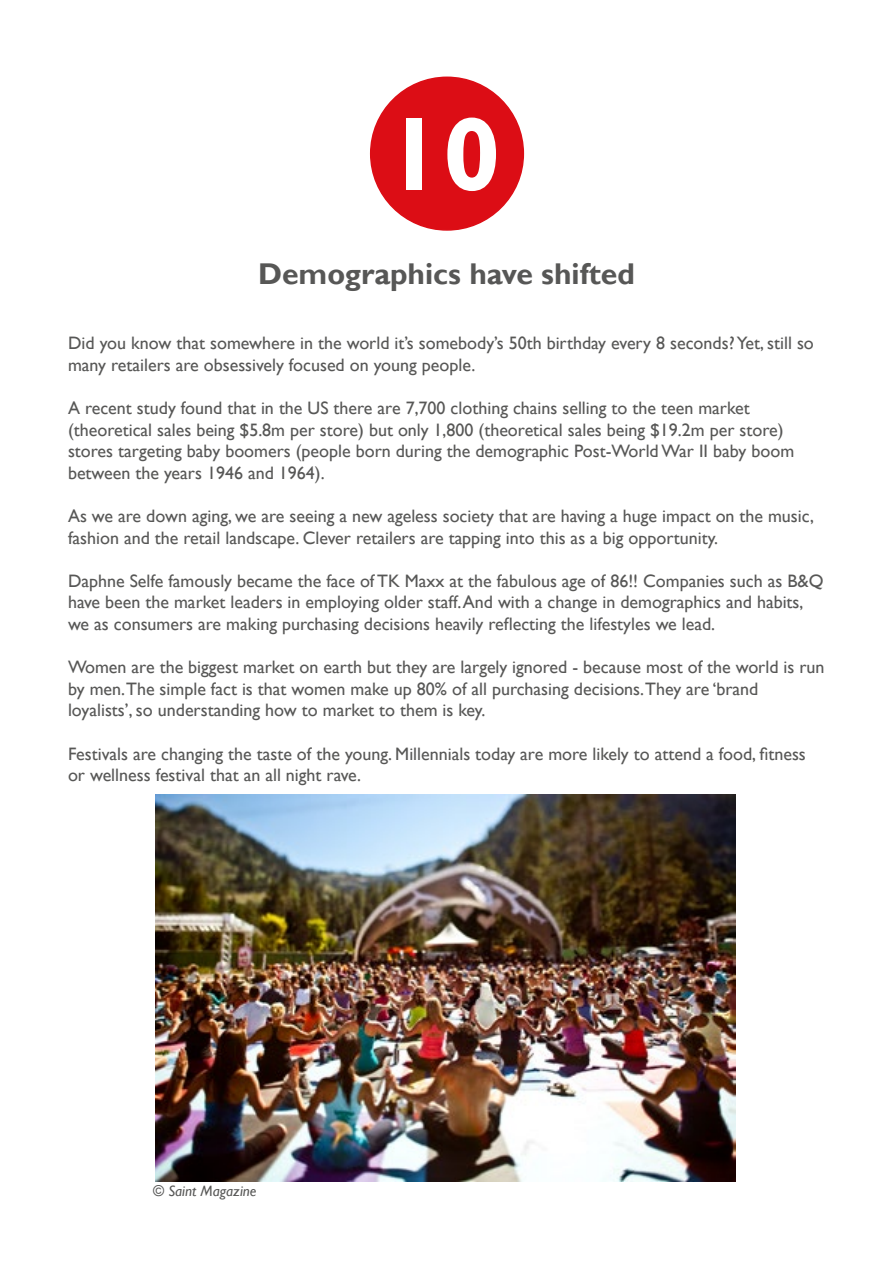
<style>
.page{position:relative;width:893px;height:1263px;background:#fff}
.page>*{position:absolute;margin:0;border:0;box-sizing:border-box;transform-origin:0 0}
.t1{font:700 105px "Gill Sans";color:#fff}
.t2{font:700 30px "Gill Sans";color:#575756}
.t3{font:18px/21.6px "Gill Sans";color:#575756}
.t4{font:italic 15px "Gill Sans";color:#575756}
</style>
<div class="page">
<div style="left:371px;top:77px;width:152px;height:153px;background:#dc0d15;border-radius:50%"></div>
<img style="left:155px;top:794px;width:581px;height:387px">
<h1 class="t1" style="left:385px;top:92px;width:117px">10</h1>
<h2 class="t2" style="left:258px;top:256px;width:378px">Demographics have shifted</h2>
<p class="t3" style="left:68px;top:333px;width:747px">Did you know that somewhere in the world it’s somebody’s 50th birthday every 8 seconds? Yet, still so many retailers are obsessively focused on young people.</p>
<p class="t3" style="left:68px;top:397px;width:728px">A recent study found that in the US there are 7,700 clothing chains selling to the teen market (theoretical sales being $5.8m per store) but only 1,800 (theoretical sales being $19.2m per store) stores targeting baby boomers (people born during the demographic Post-World War II baby boom between the years 1946 and 1964).</p>
<p class="t3" style="left:68px;top:505px;width:747px">As we are down aging, we are seeing a new ageless society that are having a huge impact on the music, fashion and the retail landscape. Clever retailers are tapping into this as a big opportunity.</p>
<p class="t3" style="left:68px;top:570px;width:757px">Daphne Selfe famously became the face of TK Maxx at the fabulous age of 86!! Companies such as B&amp;Q have been the market leaders in employing older staff. And with a change in demographics and habits, we as consumers are making purchasing decisions heavily reflecting the lifestyles we lead.</p>
<p class="t3" style="left:68px;top:657px;width:758px">Women are the biggest market on earth but they are largely ignored - because most of the world is run by men.The simple fact is that women make up 80% of all purchasing decisions.They are ‘brand loyalists’, so understanding how to market to them is key.</p>
<p class="t3" style="left:68px;top:743px;width:739px">Festivals are changing the taste of the young. Millennials today are more likely to attend a food, fitness or wellness festival that an all night rave.</p>
<p class="t4" style="left:153px;top:1182px;width:105px">© Saint Magazine</p>
</div>
